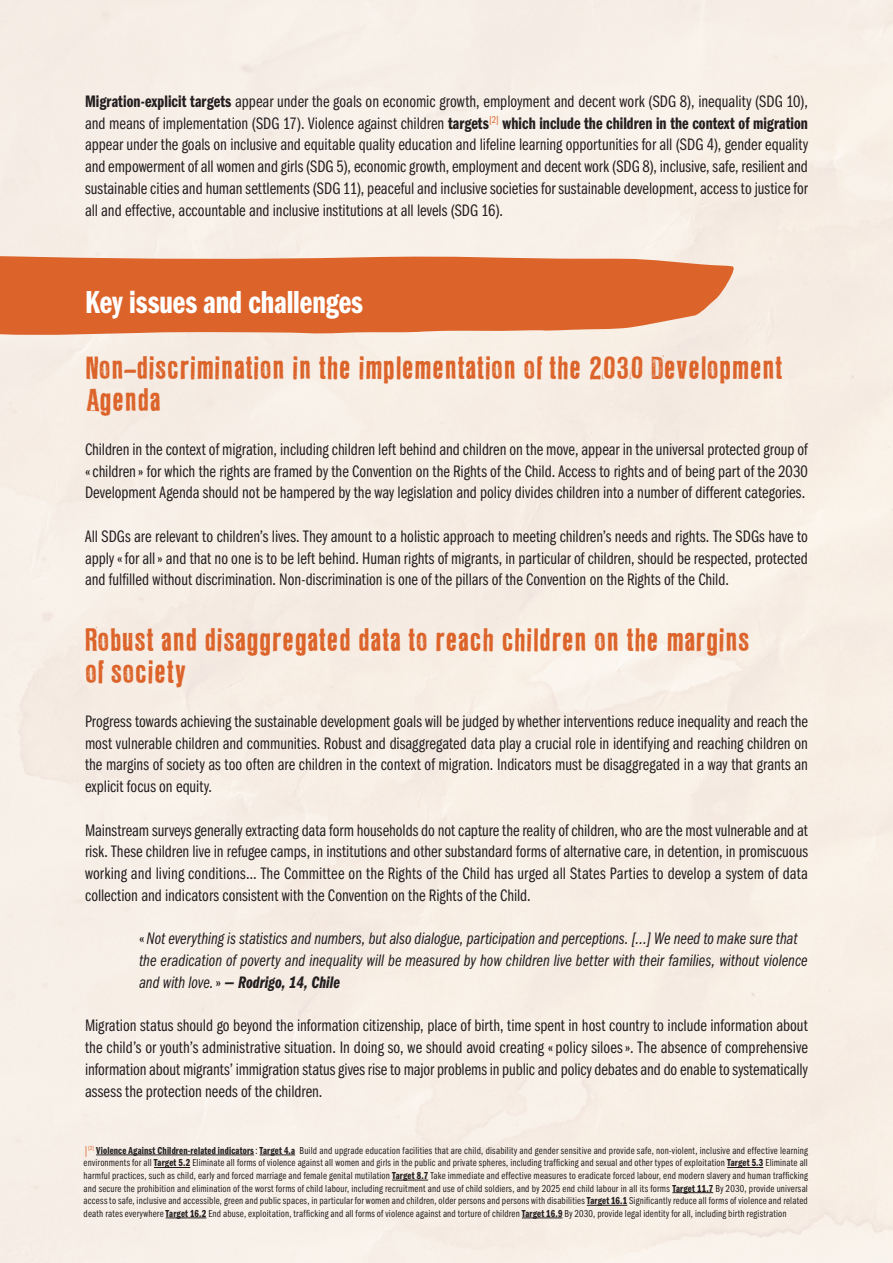
<style>
.page{position:relative;width:893px;height:1263px;background:#fff}
.page>*{position:absolute;margin:0;border:0;box-sizing:border-box;transform-origin:0 0}
.t1{font:33px "ITC Franklin Gothic Std Dm Cp";color:#fff}
.t2{font:28.5px/32.7px "LL Rubber Grotesque";letter-spacing:-.03em;color:#dc642b}
.t3{font:17.25px/21.8px "ITC Franklin Gothic Std Bk Cp";color:#231f20;text-align:justify}
.t4{font:17.25px/21.8px "ITC Franklin Gothic Std Bk Cp It";color:#231f20}
.t5{font:17.25px "ITC Franklin Gothic Std Dm Cp It";color:#231f20}
.t6{font:10.5px/12.6px "ITC Franklin Gothic Std Bk Cp";letter-spacing:.015em;color:#231f20;text-align:justify}
.s1{font-family:"ITC Franklin Gothic Std Dm Cp"}
.s2{font-family:"ITC Franklin Gothic Std Bk Cp"}
.s3{font-family:"ITC Franklin Gothic Std Bk Cp It"}
.s4{color:#dc642b}
</style>
<div class="page">
<svg style="left:0;top:255px;width:738px;height:82px;background:#df7745"></svg>
<hr style="left:96px;top:1154px;width:158px;height:1px;background:#231f20">
<hr style="left:260px;top:1154px;width:35px;height:1px;background:#231f20">
<hr style="left:154px;top:1167px;width:36px;height:1px;background:#231f20">
<hr style="left:727px;top:1167px;width:36px;height:1px;background:#231f20">
<hr style="left:392px;top:1180px;width:36px;height:1px;background:#231f20">
<hr style="left:672px;top:1192px;width:41px;height:1px;background:#231f20">
<hr style="left:587px;top:1205px;width:40px;height:1px;background:#231f20">
<hr style="left:166px;top:1217px;width:40px;height:1px;background:#231f20">
<hr style="left:522px;top:1217px;width:40px;height:1px;background:#231f20">
<p class="t3" style="left:85px;top:91px;width:724px"><span class="s1">Migration-explicit targets</span> appear under the goals on economic growth, employment and decent work (SDG 8), inequality (SDG 10), and means of implementation (SDG 17). Violence against children <span class="s1">targets</span><sup>[2]</sup> <span class="s1">which include the children in the context of migration </span>appear under the goals on inclusive and equitable quality education and lifeline learning opportunities for all (SDG 4), gender equality and empowerment of all women and girls (SDG 5), economic growth, employment and decent work (SDG 8), inclusive, safe, resilient and sustainable cities and human settlements (SDG 11), peaceful and inclusive societies for sustainable development, access to justice for all and effective, accountable and inclusive institutions at all levels (SDG 16).</p>
<h1 class="t1" style="left:85px;top:284px;width:279px">Key issues and challenges</h1>
<h2 class="t2" style="left:85px;top:352px;width:700px">Non-discrimination in the implementation of the 2030 Development<br>Agenda</h2>
<p class="t3" style="left:85px;top:439px;width:724px">Children in the context of migration, including children left behind and children on the move, appear in the universal protected group of «children» for which the rights are framed by the Convention on the Rights of the Child. Access to rights and of being part of the 2030<br>Development Agenda should not be hampered by the way legislation and policy divides children into a number of different categories.</p>
<p class="t3" style="left:85px;top:526px;width:724px">All SDGs are relevant to children’s lives. They amount to a holistic approach to meeting children’s needs and rights. The SDGs have to apply «for all» and that no one is to be left behind. Human rights of migrants, in particular of children, should be respected, protected and fulfilled without discrimination. Non-discrimination is one of the pillars of the Convention on the Rights of the Child.</p>
<h2 class="t2" style="left:85px;top:624px;width:667px">Robust and disaggregated data to reach children on the margins of society</h2>
<p class="t3" style="left:85px;top:710px;width:724px">Progress towards achieving the sustainable development goals will be judged by whether interventions reduce inequality and reach the most vulnerable children and communities. Robust and disaggregated data play a crucial role in identifying and reaching children on the margins of society as too often are children in the context of migration. Indicators must be disaggregated in a way that grants an explicit focus on equity.</p>
<p class="t3" style="left:85px;top:819px;width:724px">Mainstream surveys generally extracting data form households do not capture the reality of children, who are the most vulnerable and at risk. These children live in refugee camps, in institutions and other substandard forms of alternative care, in detention, in promiscuous working and living conditions… The Committee on the Rights of the Child has urged all States Parties to develop a system of data collection and indicators consistent with the Convention on the Rights of the Child.</p>
<p class="t4" style="left:139px;top:928px;width:670px"><span class="s2">«</span> Not everything is statistics and numbers, but also dialogue, participation and perceptions. […] We need to make sure that the eradication of poverty and inequality will be measured by how children live better with their families, without violence</p>
<p class="t5" style="left:139px;top:972px;width:203px"><span class="s3">and with love.</span><span class="s2">»</span> — Rodrigo, 14, Chile</p>
<p class="t3" style="left:85px;top:1015px;width:724px">Migration status should go beyond the information citizenship, place of birth, time spent in host country to include information about the child’s or youth’s administrative situation. In doing so, we should avoid creating « policy siloes». The absence of comprehensive information about migrants’ immigration status gives rise to major problems in public and policy debates and do enable to systematically assess the protection needs of the children.</p>
<p class="t6" style="left:84px;top:1144px;width:726px"><span class="s4">|</span><sup>[2]</sup> <span class="s1">Violence Against Children-related indicators</span>: <span class="s1">Target 4.a</span> Build and upgrade education facilities that are child, disability and gender sensitive and provide safe, non-violent, inclusive and effective learning environments for all <span class="s1">Target 5.2</span> Eliminate all forms of violence against all women and girls in the public and private spheres, including trafficking and sexual and other types of exploitation <span class="s1">Target 5.3</span> Eliminate all harmful practices, such as child, early and forced marriage and female genital mutilation <span class="s1">Target 8.7</span> Take immediate and effective measures to eradicate forced labour, end modern slavery and human trafficking and secure the prohibition and elimination of the worst forms of child labour, including recruitment and use of child soldiers, and by 2025 end child labour in all its forms <span class="s1">Target 11.7</span> By 2030, provide universal access to safe, inclusive and accessible, green and public spaces, in particular for women and children, older persons and persons with disabilities <span class="s1">Target 16.1</span> Significantly reduce all forms of violence and related death rates everywhere <span class="s1">Target 16.2</span> End abuse, exploitation, trafficking and all forms of violence against and torture of children <span class="s1">Target 16.9</span> By 2030, provide legal identity for all, including birth registration</p>
</div>
